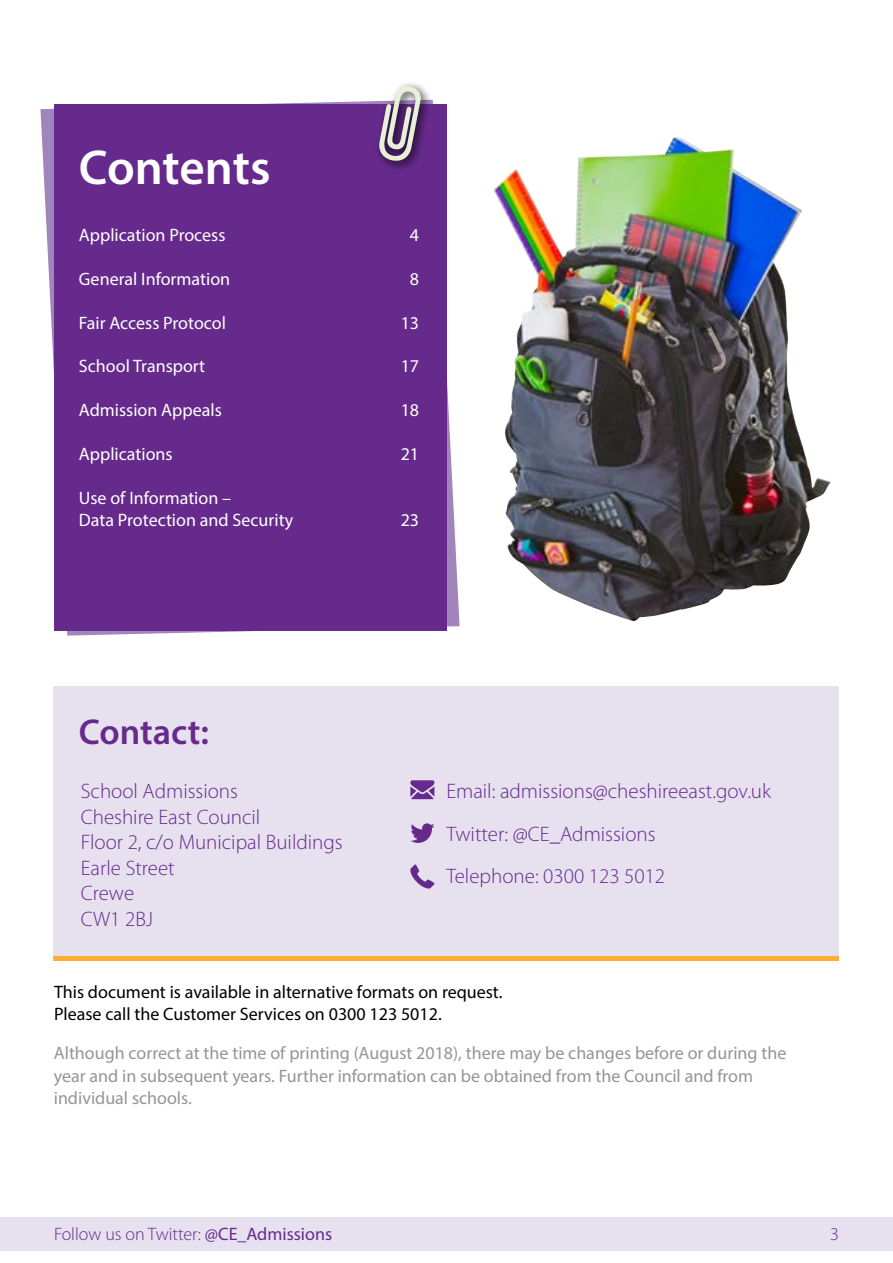
<style>
.page{position:relative;width:893px;height:1263px;background:#fff}
.page>*{position:absolute;margin:0;border:0;box-sizing:border-box;transform-origin:0 0}
.t1{font:600 49.2px "Myriad Pro";letter-spacing:-.005em;color:#fff}
.t2{font:600 36px "Myriad Pro";color:#662a8c}
.t3{font:300 21px/25.5px "Myriad Pro";color:#662a8c}
.t4{font:18px/22.5px "Myriad Pro";color:#939598}
.t5{font:18px/22.5px "Myriad Pro";color:#fff}
.t6{font:18px/22.5px "Myriad Pro";color:#000}
.t7{font:300 18px "Myriad Pro";color:#662a8c}
.s1{font-weight:400}
</style>
<div class="page">
<div style="left:0;top:1217px;width:893px;height:33px;background:#e6e0ef"></div>
<svg style="left:40px;top:100px;width:420px;height:536px"></svg>
<div style="left:54px;top:104px;width:392px;height:527px;background:#662a8c"></div>
<div style="left:54px;top:686px;width:785px;height:270px;background:#e6e0ef"></div>
<div style="left:373px;top:80px;width:59px;height:92px;background:#000;opacity:.75"></div>
<svg style="left:377px;top:84px;width:45px;height:79px"></svg>
<svg style="left:410px;top:780px;width:24px;height:19px"></svg>
<svg style="left:410px;top:864px;width:24px;height:24px"></svg>
<svg style="left:410px;top:823px;width:24px;height:20px"></svg>
<hr style="left:54px;top:956px;width:785px;height:4px;background:#fbaf34">
<img style="left:493px;top:137px;width:338px;height:485px">
<h1 class="t1" style="left:79px;top:136px;width:193px">Contents</h1>
<p class="t5" style="left:79px;top:224px;width:148px">Application Process</p>
<p class="t5" style="left:410px;top:224px;width:11px">4</p>
<p class="t5" style="left:79px;top:267px;width:153px">General Information</p>
<p class="t5" style="left:410px;top:267px;width:11px">8</p>
<p class="t5" style="left:79px;top:311px;width:149px">Fair Access Protocol</p>
<p class="t5" style="left:401px;top:311px;width:20px">13</p>
<p class="t5" style="left:79px;top:355px;width:128px">School Transport</p>
<p class="t5" style="left:401px;top:355px;width:20px">17</p>
<p class="t5" style="left:79px;top:399px;width:144px">Admission Appeals</p>
<p class="t5" style="left:401px;top:399px;width:20px">18</p>
<p class="t5" style="left:79px;top:442px;width:95px">Applications</p>
<p class="t5" style="left:401px;top:442px;width:20px">21</p>
<p class="t5" style="left:79px;top:486px;width:216px">Use of Information –<br>Data Protection and Security</p>
<p class="t5" style="left:401px;top:509px;width:20px">23</p>
<h2 class="t2" style="left:79px;top:709px;width:132px">Contact:</h2>
<p class="t3" style="left:81px;top:779px;width:263px">School Admissions<br>Cheshire East Council<br>Floor 2, c/o Municipal Buildings<br>Earle Street<br>Crewe<br>CW1 2BJ</p>
<p class="t3" style="left:446px;top:770px;width:326px;line-height:42.5px">Email: admissions@cheshireeast.gov.uk<br>Twitter: @CE_Admissions<br>Telephone: 0300 123 5012</p>
<p class="t6" style="left:54px;top:980px;width:450px">This document is available in alternative formats on request.<br>Please call the Customer Services on 0300 123 5012.</p>
<p class="t4" style="left:54px;top:1042px;width:734px">Although correct at the time of printing (August 2018), there may be changes before or during the year and in subsequent years. Further information can be obtained from the Council and from individual schools.</p>
<p class="t7" style="left:54px;top:1224px;width:280px">Follow us on Twitter: <span class="s1">@CE_Admissions</span></p>
<p class="t7" style="left:830px;top:1224px;width:10px">3</p>
</div>
